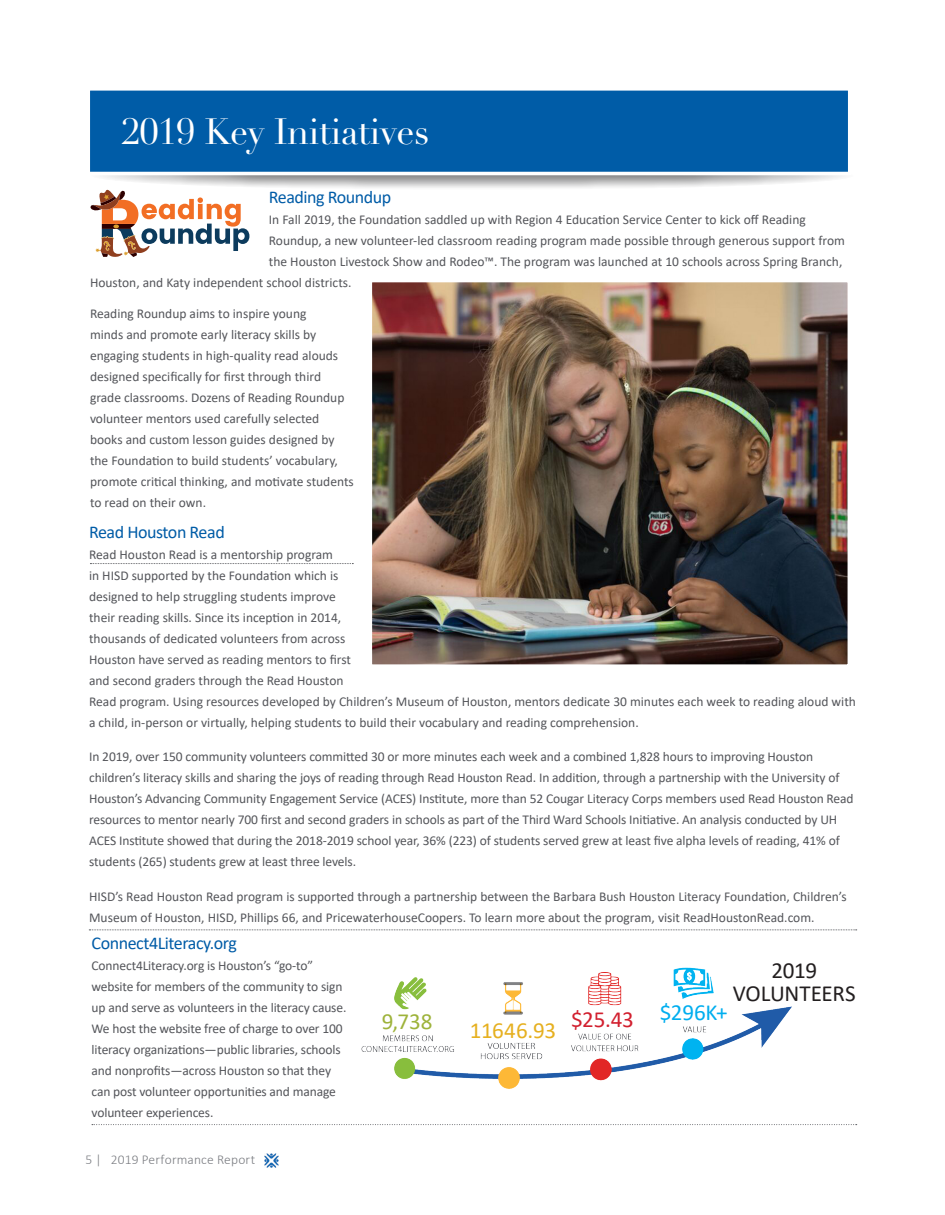
<style>
.page{position:relative;width:945px;height:1215px;background:#fff}
.page>*{position:absolute;margin:0;border:0;box-sizing:border-box;transform-origin:0 0}
.Headlines{font:36px "Didot LT Pro";letter-spacing:-.01em;color:#fff}
.Body_copy{font:23.1px "Calibri";letter-spacing:-.015em;color:#231f20}
.Body_copy-2{font:23.1px "Calibri";letter-spacing:-.02em;color:#e6b020}
.Body_copy-3{font:23.1px "Calibri";color:#d2202f}
.Body_copy-4{font:23.1px "Calibri";color:#00aeef}
.Body_copy-5{font:23.1px "Calibri";color:#9eb33b}
.Subheads{font:18px "Calibri";letter-spacing:-.025em;color:#005ca7}
.Body_copy-6{font:13.5px/21px "Calibri";letter-spacing:-.01em;color:#54555a}
.t1{font:300 13.5px "Calibri";letter-spacing:.01em;color:#7a7c81}
</style>
<div class="page">
<img style="left:265px;top:1154px;width:14px;height:14px">
<svg style="left:90px;top:161px;width:765px;height:29px"></svg>
<div style="left:87px;top:87px;width:765px;height:88px;background:#005ca7;border:4px solid #fff"></div>
<img style="left:361px;top:967px;width:431px;height:122px">
<div style="left:719px;top:961px;width:150px;height:44px;background:#fff"></div>
<img style="left:373px;top:283px;width:474px;height:380px">
<div style="left:368px;top:278px;width:484px;height:390px;border:4px solid #fff"></div>
<svg style="left:90px;top:189px;width:159px;height:68px"></svg>
<svg style="left:90px;top:563px;width:263px;height:1px"></svg>
<svg style="left:89px;top:930px;width:768px;height:1px"></svg>
<svg style="left:92px;top:1124px;width:765px;height:1px"></svg>
<p class="Headlines" style="left:122px;top:110px;width:310px">2019 Key Initiatives</p>
<p class="Subheads" style="left:269px;top:185px;width:124px">Reading Roundup</p>
<p class="Body_copy-6" style="left:269px;top:209px;width:538px">In Fall 2019, the Foundation saddled up with Region 4 Education Service Center to kick off Reading</p>
<p class="Body_copy-6" style="left:269px;top:230px;width:578px">Roundup, a new volunteer-led classroom reading program made possible through generous support from</p>
<p class="Body_copy-6" style="left:269px;top:251px;width:575px">the Houston Livestock Show and Rodeo™. The program was launched at 10 schools across Spring Branch,</p>
<p class="Body_copy-6" style="left:90px;top:272px;width:263px">Houston, and Katy independent school districts.</p>
<p class="Body_copy-6" style="left:90px;top:303px;width:265px">Reading Roundup aims to inspire young<br>minds and promote early literacy skills by engaging students in high-quality read alouds designed specifically for first through third grade classrooms. Dozens of Reading Roundup volunteer mentors used carefully selected books and custom lesson guides designed by the Foundation to build students’ vocabulary, promote critical thinking, and motivate students to read on their own.</p>
<p class="Subheads" style="left:89px;top:519px;width:137px">Read Houston Read</p>
<p class="Body_copy-6" style="left:89px;top:544px;width:768px">Read Houston Read is a mentorship program<br>in HISD supported by the Foundation which is<br>designed to help struggling students improve<br>their reading skills. Since its inception in 2014,<br>thousands of dedicated volunteers from across<br>Houston have served as reading mentors to first<br>and second graders through the Read Houston<br>Read program. Using resources developed by Children’s Museum of Houston, mentors dedicate 30 minutes each week to reading aloud with a child, in-person or virtually, helping students to build their vocabulary and reading comprehension.</p>
<p class="Body_copy-6" style="left:89px;top:746px;width:766px">In 2019, over 150 community volunteers committed 30 or more minutes each week and a combined 1,828 hours to improving Houston children’s literacy skills and sharing the joys of reading through Read Houston Read. In addition, through a partnership with the University of Houston’s Advancing Community Engagement Service (ACES) Institute, more than 52 Cougar Literacy Corps members used Read Houston Read resources to mentor nearly 700 first and second graders in schools as part of the Third Ward Schools Initiative. An analysis conducted by UH ACES Institute showed that during the 2018-2019 school year, 36% (223) of students served grew at least five alpha levels of reading, 41% of students (265) students grew at least three levels.</p>
<p class="Body_copy-6" style="left:89px;top:886px;width:759px">HISD’s Read Houston Read program is supported through a partnership between the Barbara Bush Houston Literacy Foundation, Children’s<br>Museum of Houston, HISD, Phillips 66, and PricewaterhouseCoopers. To learn more about the program, visit ReadHoustonRead.com.</p>
<p class="Subheads" style="left:92px;top:931px;width:147px">Connect4Literacy.org</p>
<p class="Body_copy-6" style="left:92px;top:955px;width:256px">Connect4Literacy.org is Houston’s “go-to” website for members of the community to sign up and serve as volunteers in the literacy cause.<br>We host the website free of charge to over 100 literacy organizations—public libraries, schools and nonprofits—across Houston so that they can post volunteer opportunities and manage volunteer experiences.</p>
<p class="t1" style="left:85px;top:1151px;width:171px">5 | 2019 Performance Report</p>
<p class="Body_copy-5" style="left:382px;top:1005px;width:52px">9,738</p>
<p class="Body_copy-2" style="left:470px;top:1015px;width:88px">11646.93</p>
<p class="Body_copy" style="left:771px;top:954px;width:47px">2019</p>
<p class="Body_copy" style="left:733px;top:978px;width:124px">VOLUNTEERS</p>
<p class="Body_copy-3" style="left:571px;top:1004px;width:64px">$25.43</p>
<p class="Body_copy-4" style="left:660px;top:996px;width:70px">$296K+</p>
</div>
